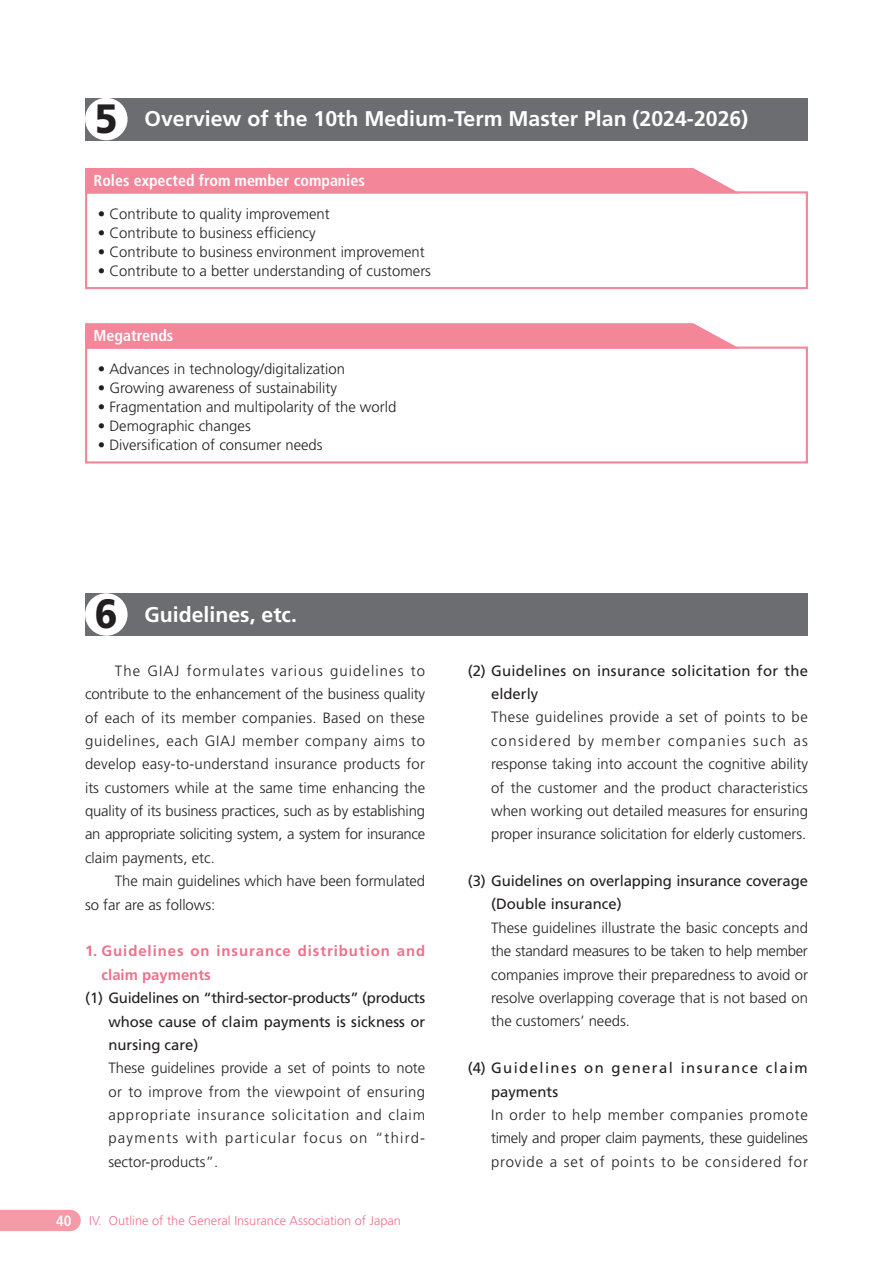
<style>
.page{position:relative;width:893px;height:1263px;background:#fff}
.page>*{position:absolute;margin:0;border:0;box-sizing:border-box;transform-origin:0 0}
.t1{font:700 21.3px "Frutiger LT Std";color:#fff}
.t2{font:700 condensed 15.9px "Frutiger LT Std";color:#fff}
.t3{font:300 14.85px/23.4px "Frutiger LT Std";color:#231f20;text-align:justify}
.t4{font:14.85px/23.4px "Frutiger LT Std";color:#231f20;text-align:justify}
.t5{font:700 14.85px/23.4px "Frutiger LT Std";letter-spacing:.065em;color:#f1708b}
.t6{font:14.85px/23.4px "Frutiger LT Std";letter-spacing:.02em;color:#231f20}
.t7{font:14.85px/23.4px "Frutiger LT Std";letter-spacing:.095em;color:#231f20}
.t8{font:300 12.75px "Frutiger LT Std";color:#f1708b}
.s1{font-weight:900;font-size:40.95px;color:#231f20}
.s2{font-weight:700;font-stretch:condensed;font-size:14.85px;color:#fff}
</style>
<div class="page">
<div style="left:0;top:1210px;width:81px;height:21px;background:#f59aa7"></div>
<div style="left:85px;top:98px;width:723px;height:42px;background:#6c6d70"></div>
<div style="left:85px;top:98px;width:43px;height:42px;background:#fff;border-radius:50%"></div>
<div style="left:85px;top:191px;width:723px;height:98px;background:#fff;border:2px solid #f38699"></div>
<div style="left:85px;top:168px;width:655px;height:25px;background:#f38699"></div>
<div style="left:85px;top:593px;width:723px;height:43px;background:#6c6d70"></div>
<div style="left:85px;top:593px;width:43px;height:43px;background:#fff;border-radius:50%"></div>
<div style="left:85px;top:347px;width:723px;height:116px;background:#fff;border:2px solid #f38699"></div>
<svg style="left:85px;top:323px;width:655px;height:26px"></svg>
<h1 class="t1" style="left:95px;top:106px;width:655px"><span class="s1">5</span> Overview of the 10th Medium-Term Master Plan (2024-2026)</h1>
<p class="t2" style="left:94px;top:171px;width:273px">Roles expected from member companies</p>
<p class="t3" style="left:98px;top:202px;width:234px">• Contribute to quality improvement</p>
<p class="t3" style="left:98px;top:221px;width:220px">• Contribute to business efficiency</p>
<p class="t3" style="left:98px;top:240px;width:328px">• Contribute to business environment improvement</p>
<p class="t3" style="left:98px;top:259px;width:335px">• Contribute to a better understanding of customers</p>
<p class="t2" style="left:94px;top:326px;width:81px">Megatrends</p>
<p class="t3" style="left:98px;top:357px;width:249px">• Advances in technology/digitalization</p>
<p class="t3" style="left:98px;top:376px;width:241px">• Growing awareness of sustainability</p>
<p class="t3" style="left:98px;top:395px;width:300px">• Fragmentation and multipolarity of the world</p>
<p class="t3" style="left:98px;top:415px;width:154px">• Demographic changes</p>
<p class="t3" style="left:98px;top:434px;width:226px">• Diversification of consumer needs</p>
<h1 class="t1" style="left:95px;top:602px;width:204px"><span class="s1">6</span> Guidelines, etc.</h1>
<p class="t3" style="left:85px;top:659px;width:342px;text-indent:30px">The GIAJ formulates various guidelines to contribute to the enhancement of the business quality of each of its member companies. Based on these guidelines, each GIAJ member company aims to develop easy-to-understand insurance products for its customers while at the same time enhancing the quality of its business practices, such as by establishing an appropriate soliciting system, a system for insurance claim payments, etc.</p>
<p class="t3" style="left:85px;top:869px;width:342px;text-indent:30px">The main guidelines which have been formulated so far are as follows:</p>
<p class="t5" style="left:102px;top:939px;width:325px;text-indent:-17px">1. Guidelines on insurance distribution and claim payments</p>
<p class="t4" style="left:108px;top:986px;width:318px;text-indent:-23px">(1) Guidelines on “third-sector-products” (products whose cause of claim payments is sickness or nursing care)</p>
<p class="t3" style="left:108px;top:1057px;width:318px">These guidelines provide a set of points to note or to improve from the viewpoint of ensuring appropriate insurance solicitation and claim payments with particular focus on “third&shy;sector-products”.</p>
<p class="t8" style="left:56px;top:1213px;width:346px"><span class="s2">40</span> IV. Outline of the General Insurance Association of Japan</p>
<p class="t6" style="left:491px;top:659px;width:318px;text-indent:-23px">(2) Guidelines on insurance solicitation for the elderly</p>
<p class="t3" style="left:491px;top:706px;width:318px">These guidelines provide a set of points to be considered by member companies such as response taking into account the cognitive ability of the customer and the product characteristics when working out detailed measures for ensuring proper insurance solicitation for elderly customers.</p>
<p class="t4" style="left:491px;top:869px;width:318px;text-indent:-23px">(3) Guidelines on overlapping insurance coverage (Double insurance)</p>
<p class="t3" style="left:491px;top:916px;width:318px">These guidelines illustrate the basic concepts and the standard measures to be taken to help member companies improve their preparedness to avoid or resolve overlapping coverage that is not based on the customers’ needs.</p>
<p class="t7" style="left:491px;top:1056px;width:318px;text-indent:-23px">(4) Guidelines on general insurance claim payments</p>
<p class="t3" style="left:491px;top:1103px;width:318px">In order to help member companies promote timely and proper claim payments, these guidelines provide a set of points to be considered for</p>
</div>
